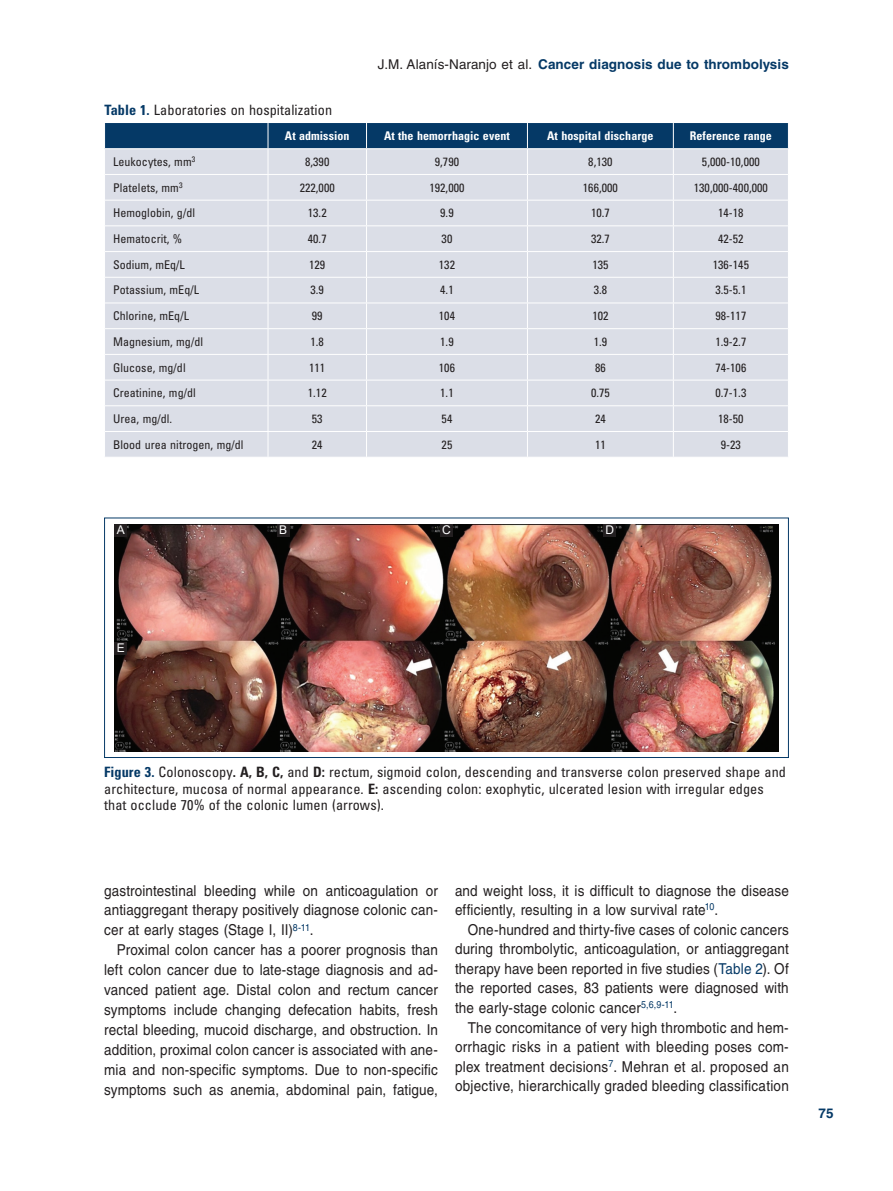
<style>
.page{position:relative;width:893px;height:1191px;background:#fff}
.page>*{position:absolute;margin:0;border:0;box-sizing:border-box;transform-origin:0 0}
.TX{font:15px/20px "Helvetica LT Std";letter-spacing:.01em;color:#231f20;text-align:justify;scale:.9 1}
.FGC{font:condensed 14.25px/16.5px "Univers LT Std";letter-spacing:.005em;color:#231f20}
.TT{font:condensed 14.25px "Univers LT Std";letter-spacing:.005em;color:#231f20}
.FOLIO{font:700 13.5px "Helvetica LT Std";letter-spacing:.005em;color:#053966}
.TB{font:condensed 12px "Univers LT Std";letter-spacing:.005em;color:#231f20}
.TCH{font:700 condensed 12px "Univers LT Std";letter-spacing:.005em;color:#fff}
.LABEL{font:12px "Arial";color:#fff}
.s1{font-weight:400;color:#231f20}
.s2{font-weight:700;color:#053966}
.s3{font-weight:700}
.s4{color:#053966}
</style>
<div class="page">
<svg style="left:105px;top:123px;width:684px;height:334px;background:#ccd2de"></svg>
<hr style="left:104px;top:148px;width:164px;height:1px;background:#fff">
<hr style="left:268px;top:148px;width:98px;height:1px;background:#fff">
<hr style="left:366px;top:148px;width:161px;height:1px;background:#fff">
<hr style="left:527px;top:148px;width:146px;height:1px;background:#fff">
<hr style="left:673px;top:148px;width:116px;height:1px;background:#fff">
<img style="left:114px;top:524px;width:665px;height:227px">
<div style="left:104px;top:517px;width:685px;height:241px;border:1px solid #053966"></div>
<div style="left:114px;top:524px;width:13px;height:13px;background:#231f20"></div>
<div style="left:114px;top:642px;width:13px;height:12px;background:#231f20"></div>
<div style="left:277px;top:524px;width:13px;height:13px;background:#231f20"></div>
<div style="left:440px;top:524px;width:13px;height:13px;background:#231f20"></div>
<div style="left:603px;top:524px;width:13px;height:13px;background:#231f20"></div>
<p class="FOLIO" style="left:378px;top:56px;width:412px"><span class="s1">J.M. Alanís-Naranjo et al.</span> Cancer diagnosis due to thrombolysis</p>
<p class="TT" style="left:105px;top:100px;width:229px"><span class="s2">Table 1.</span> Laboratories on hospitalization</p>
<p class="TCH" style="left:285px;top:129px;width:66px">At admission</p>
<p class="TCH" style="left:384px;top:129px;width:127px">At the hemorrhagic event</p>
<p class="TCH" style="left:547px;top:129px;width:108px">At hospital discharge</p>
<p class="TCH" style="left:690px;top:129px;width:84px">Reference range</p>
<p class="TB" style="left:113px;top:154px;width:84px">Leukocytes, mm<sup>3</sup></p>
<p class="TB" style="left:305px;top:154px;width:26px">8,390</p>
<p class="TB" style="left:435px;top:154px;width:26px">9,790</p>
<p class="TB" style="left:588px;top:154px;width:26px">8,130</p>
<p class="TB" style="left:702px;top:154px;width:59px">5,000-10,000</p>
<p class="TB" style="left:113px;top:180px;width:71px">Platelets, mm<sup>3</sup></p>
<p class="TB" style="left:300px;top:180px;width:36px">222,000</p>
<p class="TB" style="left:429px;top:180px;width:36px">192,000</p>
<p class="TB" style="left:583px;top:180px;width:36px">166,000</p>
<p class="TB" style="left:694px;top:180px;width:75px">130,000-400,000</p>
<p class="TB" style="left:113px;top:205px;width:84px">Hemoglobin, g/dl</p>
<p class="TB" style="left:308px;top:205px;width:20px">13.2</p>
<p class="TB" style="left:440px;top:205px;width:15px">9.9</p>
<p class="TB" style="left:591px;top:205px;width:20px">10.7</p>
<p class="TB" style="left:718px;top:205px;width:27px">14-18</p>
<p class="TB" style="left:113px;top:231px;width:71px">Hematocrit, %</p>
<p class="TB" style="left:308px;top:231px;width:20px">40.7</p>
<p class="TB" style="left:442px;top:231px;width:12px">30</p>
<p class="TB" style="left:591px;top:231px;width:20px">32.7</p>
<p class="TB" style="left:718px;top:231px;width:27px">42-52</p>
<p class="TB" style="left:113px;top:257px;width:73px">Sodium, mEq/L</p>
<p class="TB" style="left:309px;top:257px;width:18px">129</p>
<p class="TB" style="left:439px;top:257px;width:18px">132</p>
<p class="TB" style="left:592px;top:257px;width:18px">135</p>
<p class="TB" style="left:713px;top:257px;width:38px">136-145</p>
<p class="TB" style="left:113px;top:282px;width:88px">Potassium, mEq/L</p>
<p class="TB" style="left:311px;top:282px;width:15px">3.9</p>
<p class="TB" style="left:440px;top:282px;width:15px">4.1</p>
<p class="TB" style="left:594px;top:282px;width:15px">3.8</p>
<p class="TB" style="left:715px;top:282px;width:32px">3.5-5.1</p>
<p class="TB" style="left:113px;top:308px;width:77px">Chlorine, mEq/L</p>
<p class="TB" style="left:312px;top:308px;width:12px">99</p>
<p class="TB" style="left:439px;top:308px;width:18px">104</p>
<p class="TB" style="left:592px;top:308px;width:18px">102</p>
<p class="TB" style="left:715px;top:308px;width:32px">98-117</p>
<p class="TB" style="left:113px;top:334px;width:92px">Magnesium, mg/dl</p>
<p class="TB" style="left:311px;top:334px;width:15px">1.8</p>
<p class="TB" style="left:440px;top:334px;width:15px">1.9</p>
<p class="TB" style="left:594px;top:334px;width:15px">1.9</p>
<p class="TB" style="left:715px;top:334px;width:32px">1.9-2.7</p>
<p class="TB" style="left:113px;top:360px;width:74px">Glucose, mg/dl</p>
<p class="TB" style="left:309px;top:360px;width:18px">111</p>
<p class="TB" style="left:439px;top:360px;width:18px">106</p>
<p class="TB" style="left:595px;top:360px;width:12px">86</p>
<p class="TB" style="left:715px;top:360px;width:32px">74-106</p>
<p class="TB" style="left:113px;top:385px;width:84px">Creatinine, mg/dl</p>
<p class="TB" style="left:308px;top:385px;width:20px">1.12</p>
<p class="TB" style="left:440px;top:385px;width:15px">1.1</p>
<p class="TB" style="left:591px;top:385px;width:20px">0.75</p>
<p class="TB" style="left:715px;top:385px;width:32px">0.7-1.3</p>
<p class="TB" style="left:113px;top:411px;width:61px">Urea, mg/dl.</p>
<p class="TB" style="left:312px;top:411px;width:12px">53</p>
<p class="TB" style="left:442px;top:411px;width:12px">54</p>
<p class="TB" style="left:595px;top:411px;width:12px">24</p>
<p class="TB" style="left:718px;top:411px;width:27px">18-50</p>
<p class="TB" style="left:113px;top:437px;width:132px">Blood urea nitrogen, mg/dl</p>
<p class="TB" style="left:312px;top:437px;width:12px">24</p>
<p class="TB" style="left:442px;top:437px;width:12px">25</p>
<p class="TB" style="left:595px;top:437px;width:12px">11</p>
<p class="TB" style="left:721px;top:437px;width:22px">9-23</p>
<p class="LABEL" style="left:117px;top:521px;width:10px">A</p>
<p class="LABEL" style="left:117px;top:639px;width:10px">E</p>
<p class="LABEL" style="left:279px;top:521px;width:10px">B</p>
<p class="LABEL" style="left:442px;top:521px;width:10px">C</p>
<p class="LABEL" style="left:605px;top:521px;width:10px">D</p>
<p class="FGC" style="left:104px;top:763px;width:683px"><span class="s2">Figure 3.</span> Colonoscopy<span class="s3">. A, B, C,</span> and <span class="s3">D:</span> rectum, sigmoid colon, descending and transverse colon preserved shape and architecture, mucosa of normal appearance. <span class="s3">E:</span> ascending colon: exophytic, ulcerated lesion with irregular edges that occlude 70% of the colonic lumen (arrows).</p>
<p class="TX" style="left:104px;top:880px;width:372px">gastrointestinal bleeding while on anticoagulation or antiaggregant therapy positively diagnose colonic can&shy;cer at early stages (Stage I, II)<sup>8-11</sup>.</p>
<p class="TX" style="left:104px;top:940px;width:372px;text-indent:13px">Proximal colon cancer has a poorer prognosis than left colon cancer due to late-stage diagnosis and ad&shy;vanced patient age. Distal colon and rectum cancer symptoms include changing defecation habits, fresh rectal bleeding, mucoid discharge, and obstruction. In addition, proximal colon cancer is associated with ane&shy;mia and non-specific symptoms. Due to non-specific symptoms such as anemia, abdominal pain, fatigue,</p>
<p class="TX" style="left:455px;top:880px;width:372px">and weight loss, it is difficult to diagnose the disease efficiently, resulting in a low survival rate<sup>10</sup>.</p>
<p class="TX" style="left:455px;top:919px;width:372px;text-indent:13px">One-hundred and thirty-five cases of colonic cancers during thrombolytic, anticoagulation, or antiaggregant therapy have been reported in five studies (<span class="s4">Table 2</span>). Of the reported cases, 83 patients were diagnosed with the early-stage colonic cancer<sup>5,6,9-11</sup>.</p>
<p class="TX" style="left:455px;top:1017px;width:373px;text-indent:13px">The concomitance of very high thrombotic and hem&shy;orrhagic risks in a patient with bleeding poses com&shy;plex treatment decisions<sup>7</sup>. Mehran et al. proposed an objective, hierarchically graded bleeding classification</p>
<p class="FOLIO" style="left:819px;top:1104px;width:17px">75</p>
</div>
